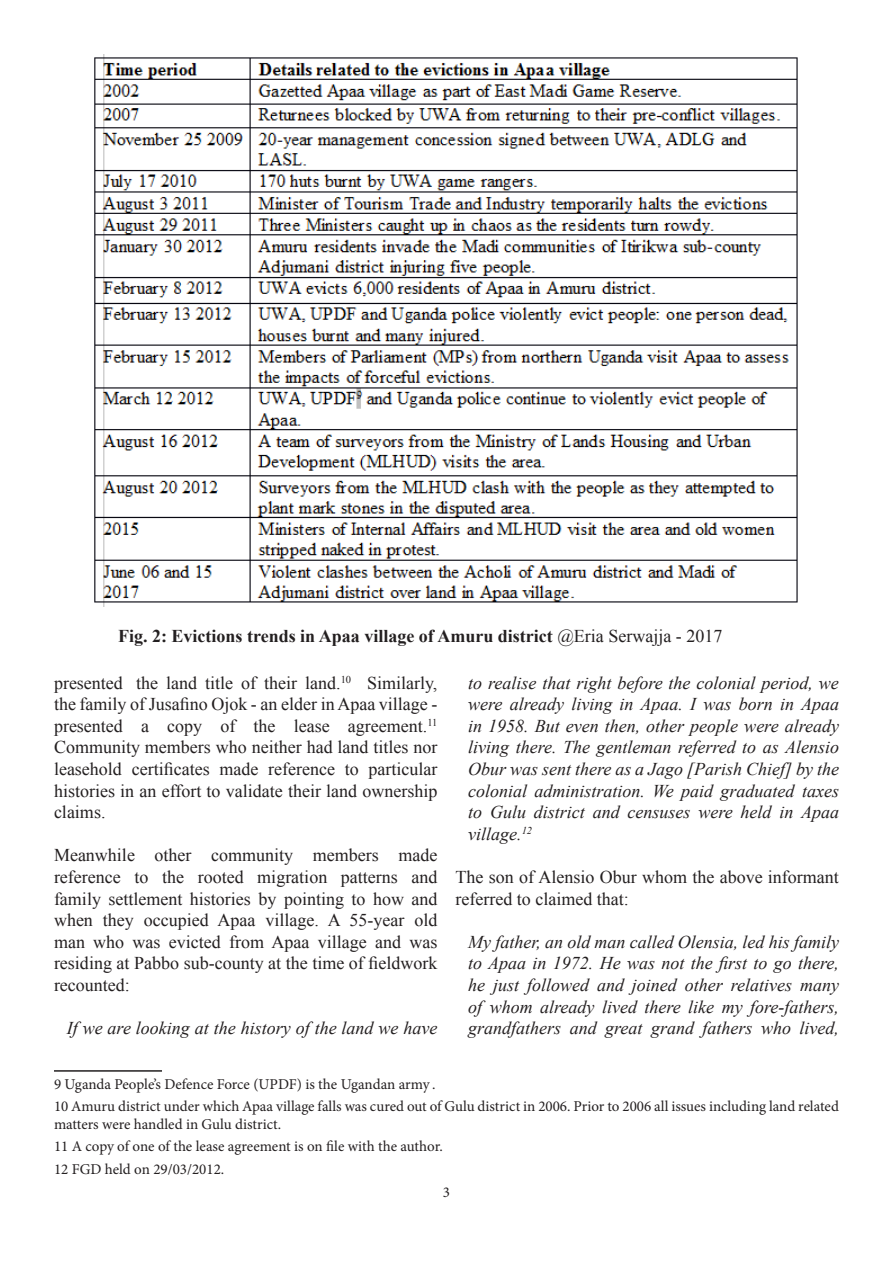
<style>
.page{position:relative;width:893px;height:1263px;background:#fff}
.page>*{position:absolute;margin:0;border:0;box-sizing:border-box;transform-origin:0 0}
.t1{font:18px/21.6px "Times New Roman";color:#231f20;text-align:justify}
.t2{font:italic 18px/21.6px "Times New Roman";color:#231f20;text-align:justify}
.t3{font:700 18px "Times New Roman";color:#231f20}
.t4{font:15px/22.2px "Minion Pro";color:#231f20}
.s1{font-weight:400}
</style>
<div class="page">
<hr style="left:54px;top:1070px;width:108px;height:2px;background:#231f20">
<img style="left:94px;top:54px;width:704px;height:552px">
<p class="t3" style="left:118px;top:622px;width:606px">Fig. 2: Evictions trends in Apaa village of Amuru district <span class="s1">@Eria Serwajja - 2017</span></p>
<p class="t1" style="left:54px;top:671px;width:385px">presented<sup>9</sup> the land title of their land.<sup>10</sup> Similarly, the family of Jusafino Ojok - an elder in Apaa village - presented a copy of the lease agreement.<sup>11<br></sup>Community members who neither had land titles nor leasehold certificates made reference to particular histories in an effort to validate their land ownership claims.</p>
<p class="t1" style="left:54px;top:844px;width:385px">Meanwhile other community members made reference to the rooted migration patterns and family settlement histories by pointing to how and when they occupied Apaa village. A 55-year old man who was evicted from Apaa village and was residing at Pabbo sub-county at the time of fieldwork recounted:</p>
<p class="t2" style="left:67px;top:1017px;width:372px">If we are looking at the history of the land we have</p>
<p class="t2" style="left:468px;top:671px;width:372px">to realise that right before the colonial period, we were already living in Apaa. I was born in Apaa in 1958. But even then, other people were already living there. The gentleman referred to as Alensio Obur was sent there as a Jago [Parish Chief] by the colonial administration. We paid graduated taxes to Gulu district and censuses were held in Apaa village.<sup>12</sup></p>
<p class="t1" style="left:455px;top:866px;width:385px">The son of Alensio Obur whom the above informant referred to claimed that:</p>
<p class="t2" style="left:468px;top:931px;width:372px">My father, an old man called Olensia, led his family to Apaa in 1972. He was not the first to go there, he just followed and joined other relatives many of whom already lived there like my fore-fathers, grandfathers and great grand fathers who lived,</p>
<p class="t4" style="left:54px;top:1073px;width:786px">9 Uganda People’s Defence Force (UPDF) is the Ugandan army .<br>10 Amuru district under which Apaa village falls was cured out of Gulu district in 2006. Prior to 2006 all issues including land related</p>
<p class="t4" style="left:54px;top:1113px;width:390px">matters were handled in Gulu district.<br>11 A copy of one of the lease agreement is on file with the author.<br>12 FGD held on 29/03/2012.</p>
<p class="t4" style="left:443px;top:1181px;width:9px">3</p>
</div>
